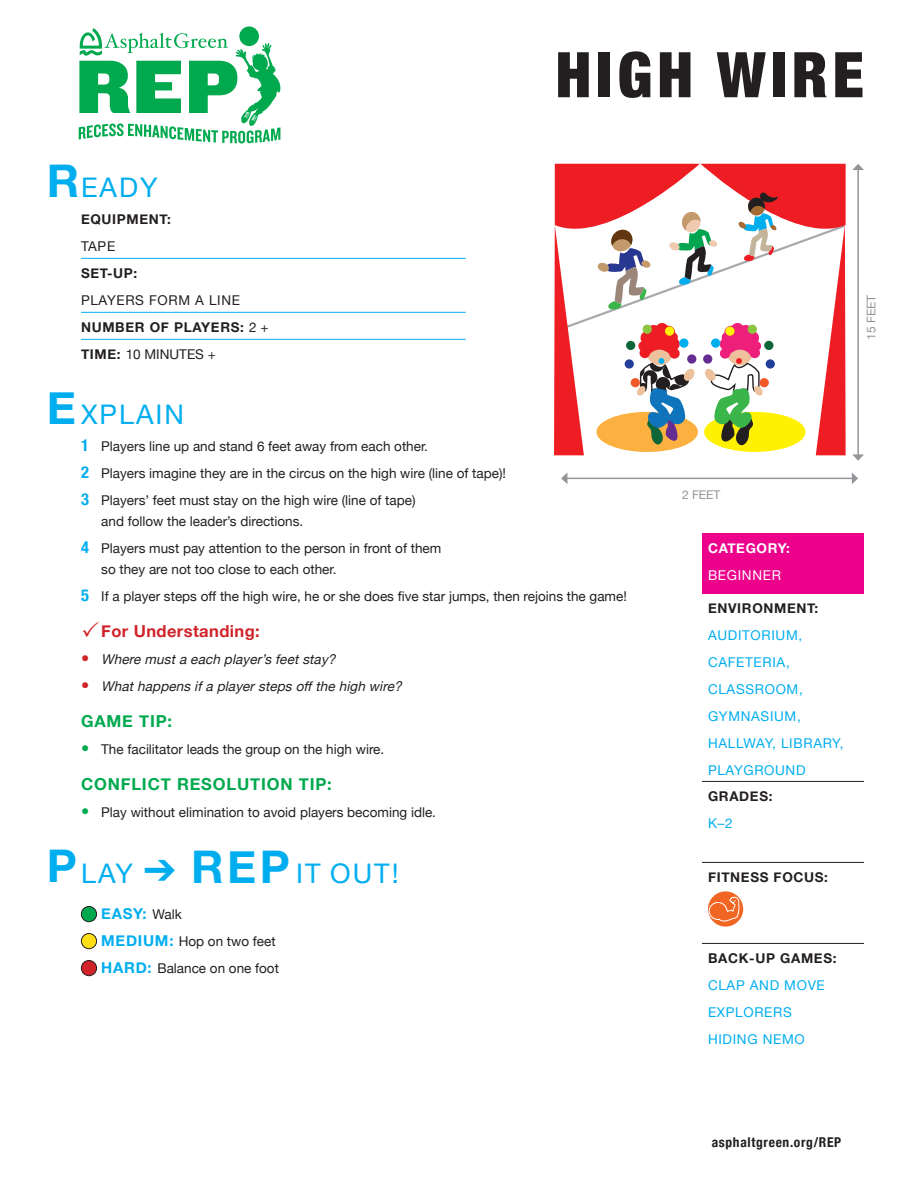
<style>
.page{position:relative;width:918px;height:1188px;background:#fff}
.page>*{position:absolute;margin:0;border:0;box-sizing:border-box;transform-origin:0 0}
.t1{font:900 condensed 63px "Helvetica Neue";letter-spacing:.075em;color:#231f20}
.t2{font:700 45px "Helvetica Neue";color:#00aeef}
.t3{font:27px "Helvetica Neue";letter-spacing:.075em;color:#00aeef}
.t4{font:700 16.5px "Helvetica Neue";letter-spacing:.05em;color:#00a94e}
.t5{font:700 16.5px "Helvetica Neue";letter-spacing:.025em;color:#d1232a}
.t6{font:700 15px "Helvetica Neue";color:#00aeef}
.t7{font:13.5px/21px "Helvetica Neue";color:#231f20}
.t8{font:700 13.5px/27px "Helvetica Neue";letter-spacing:.05em;color:#231f20}
.t9{font:13.5px/27px "Helvetica Neue";letter-spacing:.05em;color:#00aeef}
.t10{font:italic 13.5px "Helvetica Neue";color:#231f20}
.t11{font:700 condensed 13.5px "Helvetica Neue";letter-spacing:.05em;color:#231f20}
.t12{font:13.5px "Helvetica Neue";letter-spacing:.05em;color:#231f20}
.t13{font:700 13.5px "Helvetica Neue";letter-spacing:.05em;color:#fff}
.t14{font:13.5px "Helvetica Neue";letter-spacing:.05em;color:#fff}
.t15{font:12px "Helvetica Neue";color:#939598}
.s1{font-weight:400}
.s2{font-weight:700}
.s3{font-weight:700;font-stretch:condensed;font-size:16.5px;color:#00aeef}
.s4{font-weight:700;font-style:normal;font-stretch:condensed;font-size:16.5px;color:#d1232a}
.s5{font-weight:700;font-stretch:condensed;font-size:16.5px;color:#00a94e}
.s6{font-weight:700;font-size:45px}
.s7{font-weight:400;font-size:13.5px;color:#231f20}
.s8{font-weight:700;font-size:15px;color:#00aeef}
.s9{font-weight:400;color:#00aeef}
</style>
<div class="page">
<svg style="left:79px;top:26px;width:202px;height:118px"></svg>
<div style="left:702px;top:534px;width:162px;height:60px;background:#ed028c"></div>
<hr style="left:702px;top:781px;width:162px;height:1px;background:#231f20">
<hr style="left:702px;top:862px;width:162px;height:1px;background:#231f20">
<hr style="left:702px;top:943px;width:162px;height:1px;background:#231f20">
<svg style="left:708px;top:891px;width:35px;height:36px"></svg>
<svg style="left:709px;top:897px;width:31px;height:26px"></svg>
<hr style="left:857px;top:169px;width:2px;height:286px;background:#939598">
<svg style="left:852px;top:164px;width:12px;height:6px"></svg>
<svg style="left:852px;top:454px;width:12px;height:7px"></svg>
<hr style="left:567px;top:478px;width:286px;height:1px;background:#939598">
<svg style="left:561px;top:473px;width:6px;height:11px"></svg>
<svg style="left:852px;top:473px;width:6px;height:11px"></svg>
<hr style="left:81px;top:258px;width:385px;height:1px;background:#00aeef">
<hr style="left:81px;top:312px;width:385px;height:1px;background:#00aeef">
<hr style="left:81px;top:339px;width:385px;height:1px;background:#00aeef">
<div style="left:81px;top:906px;width:16px;height:16px;background:#00a94e;border-radius:50%"></div>
<div style="left:81px;top:906px;width:16px;height:16px;border:1px solid #231f20;border-radius:50%"></div>
<div style="left:81px;top:933px;width:16px;height:16px;background:#ffdd17;border-radius:50%"></div>
<div style="left:81px;top:933px;width:16px;height:16px;border:1px solid #231f20;border-radius:50%"></div>
<div style="left:81px;top:960px;width:16px;height:16px;background:#d1232a;border-radius:50%"></div>
<div style="left:81px;top:960px;width:16px;height:16px;border:1px solid #231f20;border-radius:50%"></div>
<svg style="left:554px;top:164px;width:292px;height:291px"></svg>
<p class="t2" style="left:47px;top:146px;width:34px">R</p>
<p class="t3" style="left:81px;top:168px;width:78px">EADY</p>
<p class="t8" style="left:81px;top:206px;width:91px">EQUIPMENT:</p>
<p class="t7" style="left:81px;top:237px;width:36px">TAPE</p>
<p class="t8" style="left:81px;top:260px;width:58px">SET-UP:</p>
<p class="t12" style="left:81px;top:291px;width:161px">PLAYERS FORM A LINE</p>
<p class="t8" style="left:81px;top:314px;width:189px">NUMBER OF PLAYERS: <span class="s1">2 +</span></p>
<p class="t7" style="left:81px;top:345px;width:136px"><span class="s2">TIME:</span> 10 MINUTES +</p>
<p class="t1" style="left:555px;top:23px;width:310px">HIGH WIRE</p>
<p class="t15" style="left:863px;top:340px;width:47px;rotate:-90deg">15 FEET</p>
<p class="t2" style="left:47px;top:372px;width:31px">E</p>
<p class="t3" style="left:81px;top:395px;width:105px">XPLAIN</p>
<p class="t7" style="left:81px;top:437px;width:349px"><span class="s3">1</span> Players line up and stand 6 feet away from each other.</p>
<p class="t7" style="left:81px;top:464px;width:427px"><span class="s3">2</span> Players imagine they are in the circus on the high wire (line of tape)!</p>
<p class="t7" style="left:101px;top:491px;width:316px;text-indent:-20px"><span class="s3">3</span> Players’ feet must stay on the high wire (line of tape) and follow the leader’s directions.</p>
<p class="t7" style="left:101px;top:539px;width:342px;text-indent:-20px"><span class="s3">4</span> Players must pay attention to the person in front of them so they are not too close to each other.</p>
<p class="t7" style="left:81px;top:587px;width:547px"><span class="s3">5</span> If a player steps off the high wire, he or she does five star jumps, then rejoins the game!</p>
<p class="t5" style="left:101px;top:618px;width:160px">For Understanding:</p>
<p class="t10" style="left:81px;top:650px;width:260px"><span class="s4">•</span> Wheremustaeachplayer’sfeetstay?</p>
<p class="t10" style="left:81px;top:677px;width:327px"><span class="s4">•</span> Whathappensifaplayerstepsoffthehighwire?</p>
<p class="t4" style="left:81px;top:708px;width:93px">GAME TIP:</p>
<p class="t7" style="left:81px;top:740px;width:305px"><span class="s5">•</span> The facilitator leads the group on the high wire.</p>
<p class="t4" style="left:81px;top:771px;width:252px">CONFLICT RESOLUTION TIP:</p>
<p class="t7" style="left:81px;top:803px;width:357px"><span class="s5">•</span> Play without elimination to avoid players becoming idle.</p>
<p class="t3" style="left:81px;top:854px;width:319px">LAY ➔ <span class="s6">REP</span> IT OUT!</p>
<p class="t6" style="left:101px;top:902px;width:82px">EASY: <span class="s7">Walk</span></p>
<p class="t7" style="left:101px;top:932px;width:176px"><span class="s8">MEDIUM:</span> Hop on two feet</p>
<p class="t7" style="left:101px;top:959px;width:179px"><span class="s8">HARD:</span> Balance on one foot</p>
<p class="t2" style="left:47px;top:830px;width:32px">P</p>
<p class="t15" style="left:682px;top:486px;width:40px">2 FEET</p>
<p class="t13" style="left:708px;top:537px;width:83px">CATEGORY:</p>
<p class="t14" style="left:708px;top:565px;width:74px">BEGINNER</p>
<p class="t8" style="left:708px;top:595px;width:112px">ENVIRONMENT:</p>
<p class="t9" style="left:708px;top:623px;width:137px">AUDITORIUM,<br>CAFETERIA,<br>CLASSROOM,<br>GYMNASIUM,<br>HALLWAY, LIBRARY,<br>PLAYGROUND</p>
<p class="t8" style="left:708px;top:783px;width:66px">GRADES:</p>
<p class="t9" style="left:708px;top:810px;width:26px">K–2</p>
<p class="t8" style="left:708px;top:864px;width:122px">FITNESS FOCUS:</p>
<p class="t8" style="left:708px;top:945px;width:130px">BACK-UP GAMES:<br><span class="s9">CLAP AND MOVE</span></p>
<p class="t9" style="left:708px;top:999px;width:85px">EXPLORERS</p>
<p class="t9" style="left:708px;top:1026px;width:98px">HIDING NEMO</p>
<p class="t11" style="left:712px;top:1131px;width:131px">asphaltgreen.org/REP</p>
</div>
